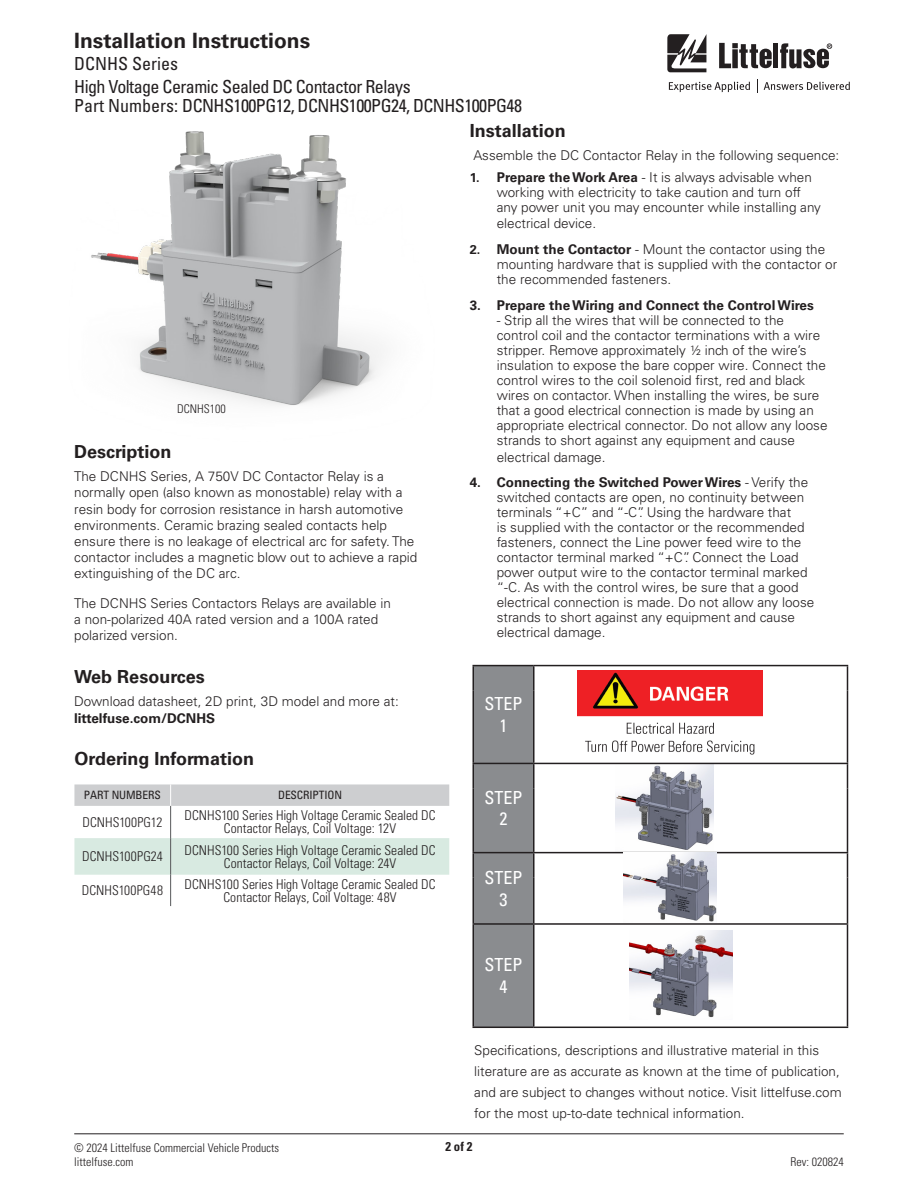
<style>
.page{position:relative;width:918px;height:1188px;background:#fff}
.page>*{position:absolute;margin:0;border:0;box-sizing:border-box;transform-origin:0 0}
.t1{font:700 21px "Univers LT Std";color:#231f20}
.t2{font:condensed 18px/22.5px "Univers LT Std";letter-spacing:-.03em;color:#231f20}
.Green_Subheads{font:700 18px "Univers LT Std";color:#231f20}
.t3{font:condensed 18px "Univers LT Std";color:#fff}
.Body_text{font:300 13.5px/15px "Univers LT Std";color:#231f20}
.Chart_Body{font:300 condensed 13.5px/12.9px "Univers LT Std";color:#231f20;text-align:center}
.Body_text_bullets{font:300 13.5px/21px "Univers LT Std";color:#231f20}
.t4{font:700 13.5px "Univers LT Std";color:#231f20}
.t5{font:700 condensed 12.75px "Univers LT Std";color:#231f20}
.段落样式1{font:300 condensed 12px/13.5px "Univers LT Std";color:#231f20}
.Chart_Body-2{font:condensed 11.55px "Univers LT Std";letter-spacing:-.01em;color:#231f20}
.s1{font-weight:700}
.s2{font-weight:700;font-size:12.75px}
</style>
<div class="page">
<hr style="left:74px;top:1134px;width:770px;height:1px;background:#231f20">
<svg style="left:667px;top:34px;width:39px;height:38px"></svg>
<div style="left:773px;top:43px;width:5px;height:25px;background:#231f20"></div>
<svg style="left:780px;top:43px;width:52px;height:26px"></svg>
<svg style="left:719px;top:43px;width:53px;height:25px"></svg>
<svg style="left:669px;top:82px;width:81px;height:10px"></svg>
<svg style="left:757px;top:80px;width:1px;height:13px"></svg>
<svg style="left:764px;top:82px;width:86px;height:8px"></svg>
<img style="left:91px;top:131px;width:291px;height:275px">
<img style="left:616px;top:764px;width:97px;height:86px">
<div style="left:474px;top:666px;width:59px;height:361px;background:#8a8c8f"></div>
<hr style="left:472px;top:665px;width:62px;height:1px;background:#231f20">
<hr style="left:472px;top:666px;width:2px;height:25px;background:#231f20">
<hr style="left:472px;top:691px;width:2px;height:72px;background:#231f20">
<hr style="left:533px;top:691px;width:2px;height:72px;background:#231f20">
<hr style="left:847px;top:691px;width:1px;height:72px;background:#231f20">
<hr style="left:472px;top:763px;width:62px;height:1px;background:#231f20">
<hr style="left:472px;top:764px;width:2px;height:24px;background:#231f20">
<hr style="left:472px;top:788px;width:2px;height:64px;background:#231f20">
<hr style="left:533px;top:788px;width:2px;height:64px;background:#231f20">
<hr style="left:847px;top:788px;width:1px;height:64px;background:#231f20">
<hr style="left:472px;top:852px;width:62px;height:1px;background:#231f20">
<hr style="left:472px;top:853px;width:2px;height:25px;background:#231f20">
<hr style="left:472px;top:878px;width:2px;height:45px;background:#231f20">
<hr style="left:472px;top:923px;width:62px;height:2px;background:#231f20">
<hr style="left:472px;top:925px;width:2px;height:24px;background:#231f20">
<hr style="left:472px;top:949px;width:2px;height:78px;background:#231f20">
<hr style="left:533px;top:949px;width:2px;height:78px;background:#231f20">
<hr style="left:847px;top:949px;width:1px;height:78px;background:#231f20">
<hr style="left:472px;top:1027px;width:62px;height:1px;background:#231f20">
<hr style="left:534px;top:1027px;width:314px;height:1px;background:#231f20">
<hr style="left:533px;top:878px;width:2px;height:45px;background:#231f20">
<hr style="left:847px;top:878px;width:1px;height:45px;background:#231f20">
<hr style="left:533px;top:666px;width:2px;height:25px;background:#231f20">
<hr style="left:534px;top:665px;width:314px;height:1px;background:#231f20">
<svg style="left:847px;top:666px;width:1px;height:25px"></svg>
<hr style="left:533px;top:764px;width:2px;height:24px;background:#231f20">
<hr style="left:534px;top:763px;width:314px;height:1px;background:#231f20">
<svg style="left:847px;top:764px;width:1px;height:24px"></svg>
<hr style="left:533px;top:853px;width:2px;height:25px;background:#231f20">
<hr style="left:534px;top:852px;width:314px;height:1px;background:#231f20">
<svg style="left:847px;top:853px;width:1px;height:25px"></svg>
<hr style="left:533px;top:925px;width:2px;height:24px;background:#231f20">
<hr style="left:534px;top:923px;width:314px;height:2px;background:#231f20">
<svg style="left:847px;top:925px;width:1px;height:24px"></svg>
<svg style="left:74px;top:784px;width:375px;height:122px"></svg>
<hr style="left:170px;top:806px;width:1px;height:32px;background:#57585a">
<hr style="left:170px;top:838px;width:1px;height:37px;background:#57585a">
<hr style="left:170px;top:875px;width:1px;height:31px;background:#57585a">
<img style="left:624px;top:853px;width:93px;height:69px">
<img style="left:630px;top:930px;width:102px;height:88px">
<img style="left:578px;top:671px;width:185px;height:84px">
<h1 class="t1" style="left:74px;top:28px;width:238px">Installation Instructions</h1>
<h2 class="t2" style="left:74px;top:52px;width:338px">DCNHS Series<br>High Voltage Ceramic Sealed DC Contactor Relays</h2>
<p class="t2" style="left:74px;top:94px;width:449px">Part Numbers: DCNHS100PG12, DCNHS100PG24, DCNHS100PG48</p>
<p class="段落样式1" style="left:177px;top:402px;width:50px">DCNHS100</p>
<p class="Green_Subheads" style="left:74px;top:441px;width:99px">Description</p>
<p class="Body_text" style="left:74px;top:468px;width:345px;line-height:16.2px">The DCNHS Series, A 750V DC Contactor Relay is a normally open (also known as monostable) relay with a resin body for corrosion resistance in harsh automotive environments. Ceramic brazing sealed contacts help ensure there is no leakage of electrical arc for safety. The contactor includes a magnetic blow out to achieve a rapid extinguishing of the DC arc.</p>
<p class="Body_text" style="left:74px;top:595px;width:318px;line-height:16.2px">The DCNHS Series Contactors Relays are available in a non-polarized 40A rated version and a 100A rated polarized version.</p>
<p class="Green_Subheads" style="left:74px;top:666px;width:132px">Web Resources</p>
<p class="Body_text" style="left:74px;top:693px;width:326px;line-height:16.5px">Download datasheet, 2D print, 3D model and more at: <span class="s1">littelfuse.com/DCNHS</span></p>
<p class="Green_Subheads" style="left:74px;top:748px;width:181px">Ordering Information</p>
<p class="Chart_Body-2" style="left:84px;top:788px;width:78px">PART NUMBERS</p>
<p class="Chart_Body-2" style="left:278px;top:788px;width:66px">DESCRIPTION</p>
<p class="Chart_Body" style="left:83px;top:816px;width:81px">DCNHS100PG12</p>
<p class="Chart_Body" style="left:185px;top:809px;width:252px">DCNHS100 Series High Voltage Ceramic Sealed DC<br>Contactor Relays, Coil Voltage: 12V</p>
<p class="Chart_Body" style="left:82px;top:850px;width:82px">DCNHS100PG24</p>
<p class="Chart_Body" style="left:185px;top:844px;width:252px">DCNHS100 Series High Voltage Ceramic Sealed DC<br>Contactor Relays, Coil Voltage: 24V</p>
<p class="Chart_Body" style="left:82px;top:884px;width:83px">DCNHS100PG48</p>
<p class="Chart_Body" style="left:185px;top:878px;width:252px">DCNHS100 Series High Voltage Ceramic Sealed DC<br>Contactor Relays, Coil Voltage: 48V</p>
<p class="Green_Subheads" style="left:470px;top:120px;width:98px">Installation</p>
<p class="Body_text" style="left:474px;top:148px;width:367px">Assemble the DC Contactor Relay in the following sequence:</p>
<p class="Body_text" style="left:497px;top:170px;width:326px;text-indent:-27px"><span class="s2">1.</span> <span class="s1">Prepare the Work Area</span> - It is always advisable when working with electricity to take caution and turn off any power unit you may encounter while installing any</p>
<p class="Body_text" style="left:497px;top:216px;width:101px">electrical device.</p>
<p class="Body_text" style="left:497px;top:242px;width:342px;text-indent:-27px"><span class="s2">2.</span> <span class="s1">Mount the Contactor</span> - Mount the contactor using the mounting hardware that is supplied with the contactor or the recommended fasteners.</p>
<p class="t4" style="left:470px;top:297px;width:346px">3. Prepare the Wiring and Connect the Control Wires</p>
<p class="Body_text" style="left:497px;top:313px;width:332px">- Strip all the wires that will be connected to the control coil and the contactor terminations with a wire stripper. Remove approximately ½ inch of the wire’s insulation to expose the bare copper wire. Connect the control wires to the coil solenoid first, red and black wires on contactor. When installing the wires, be sure that a good electrical connection is made by using an appropriate electrical connector. Do not allow any loose strands to short against any equipment and cause</p>
<p class="Body_text" style="left:497px;top:449px;width:110px">electrical damage.</p>
<p class="Body_text" style="left:497px;top:475px;width:319px;text-indent:-27px"><span class="s1">4. Connecting the Switched Power Wires</span> - Verify the switched contacts are open, no continuity between terminals “+C” and “-C”. Using the hardware that<br>is supplied with the contactor or the recommended fasteners, connect the Line power feed wire to the contactor terminal marked “+C”. Connect the Load power output wire to the contactor terminal marked “-C. As with the control wires, be sure that a good electrical connection is made. Do not allow any loose strands to short against any equipment and cause electrical damage.</p>
<p class="t3" style="left:484px;top:692px;width:40px">STEP</p>
<p class="t3" style="left:500px;top:714px;width:9px">1</p>
<p class="t3" style="left:484px;top:786px;width:40px">STEP</p>
<p class="t3" style="left:500px;top:808px;width:9px">2</p>
<p class="t3" style="left:484px;top:866px;width:40px">STEP</p>
<p class="t3" style="left:500px;top:888px;width:9px">3</p>
<p class="t3" style="left:484px;top:954px;width:40px">STEP</p>
<p class="t3" style="left:500px;top:975px;width:9px">4</p>
<p class="Body_text_bullets" style="left:474px;top:1040px;width:369px">Specifications, descriptions and illustrative material in this literature are as accurate as known at the time of publication, and are subject to changes without notice. Visit littelfuse.com for the most up-to-date technical information.</p>
<p class="段落样式1" style="left:74px;top:1141px;width:207px">© 2024 Littelfuse Commercial Vehicle Products littelfuse.com</p>
<p class="t5" style="left:445px;top:1139px;width:29px">2 of 2</p>
<p class="段落样式1" style="left:790px;top:1155px;width:55px">Rev: 020824</p>
</div>
